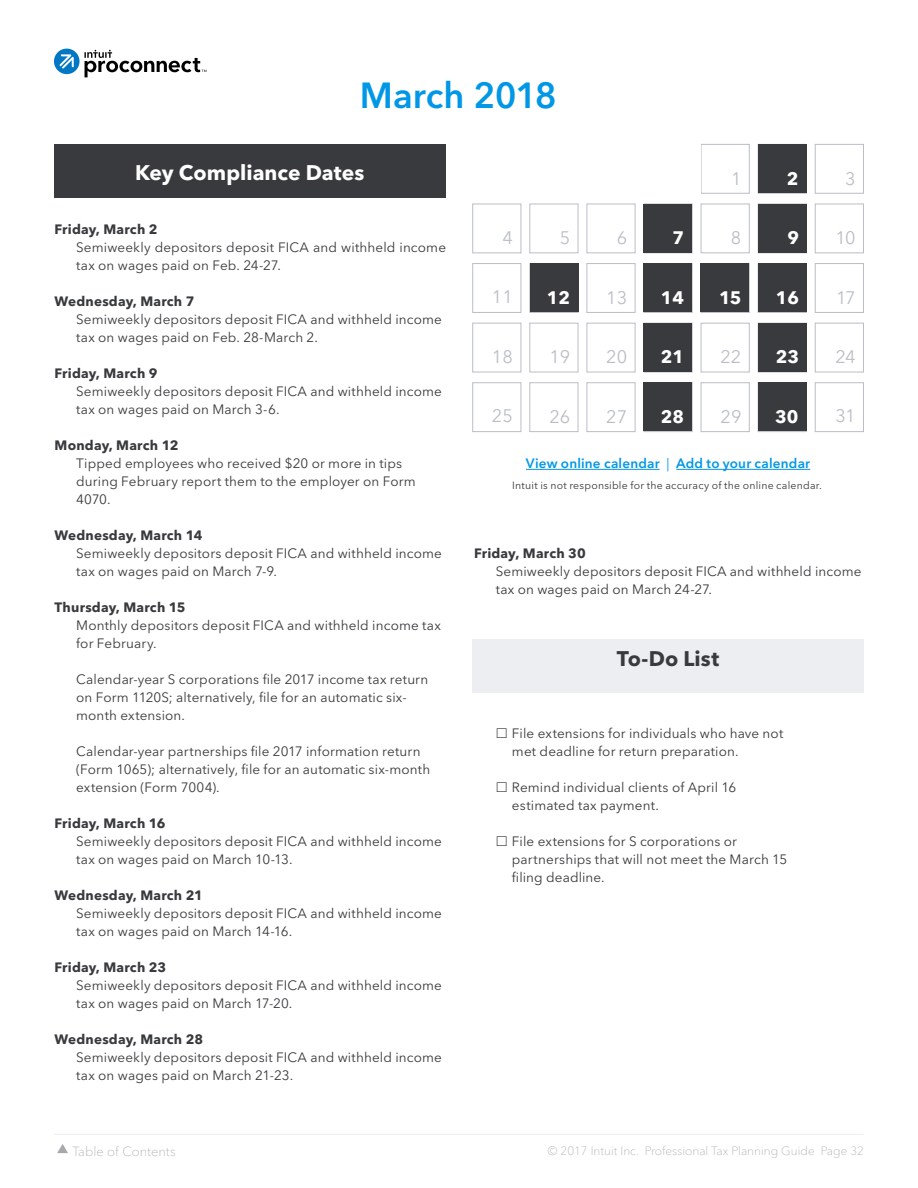
<style>
.page{position:relative;width:918px;height:1188px;background:#fff}
.page>*{position:absolute;margin:0;border:0;box-sizing:border-box;transform-origin:0 0}
.t1{font:600 36px "Avenir Nextfor INTUIT";letter-spacing:-.005em;color:#0097e6}
.t2{font:700 21px "Avenir Nextfor INTUIT";color:#fff}
.t3{font:700 21px "Avenir Nextfor INTUIT";color:#393a3d}
.t4{font:18px "Avenir Nextfor INTUIT";color:#babec5}
.t5{font:700 18px "Avenir Nextfor INTUIT";color:#fff}
.t6{font:13.5px/18px "Avenir Nextfor INTUIT";letter-spacing:.01em;color:#393a3d}
.t7{font:700 13.5px "Avenir Nextfor INTUIT";letter-spacing:.015em;color:#393a3d}
.t8{font:600 13.5px "Avenir Nextfor INTUIT";letter-spacing:.015em;color:#0097e6}
.t9{font:100 13.2px "Avenir Nextfor INTUIT";color:#a7a9ac}
.t10{font:100 12px "Avenir Nextfor INTUIT";color:#a7a9ac}
.t11{font:10.5px "Avenir Nextfor INTUIT";letter-spacing:.02em;color:#393a3d}
.s1{font-weight:400}
</style>
<div class="page">
<div style="left:54px;top:49px;width:26px;height:25px;background:#0077c5;border-radius:50%"></div>
<svg style="left:60px;top:54px;width:14px;height:15px"></svg>
<svg style="left:84px;top:50px;width:122px;height:27px"></svg>
<div style="left:54px;top:144px;width:392px;height:54px;background:#393a3d"></div>
<div style="left:701px;top:144px;width:49px;height:50px;border:1px solid #babec5"></div>
<div style="left:758px;top:144px;width:49px;height:50px;border:1px solid #babec5"></div>
<div style="left:815px;top:144px;width:49px;height:50px;border:1px solid #babec5"></div>
<div style="left:472px;top:204px;width:49px;height:49px;border:1px solid #babec5"></div>
<div style="left:701px;top:204px;width:49px;height:49px;border:1px solid #babec5"></div>
<div style="left:815px;top:204px;width:49px;height:49px;border:1px solid #babec5"></div>
<div style="left:529px;top:204px;width:49px;height:49px;border:1px solid #babec5"></div>
<div style="left:587px;top:204px;width:48px;height:49px;border:1px solid #babec5"></div>
<div style="left:644px;top:204px;width:49px;height:49px;border:1px solid #babec5"></div>
<div style="left:472px;top:263px;width:49px;height:50px;border:1px solid #babec5"></div>
<div style="left:701px;top:263px;width:49px;height:50px;border:1px solid #babec5"></div>
<div style="left:758px;top:263px;width:49px;height:50px;border:1px solid #babec5"></div>
<div style="left:815px;top:263px;width:49px;height:50px;border:1px solid #babec5"></div>
<div style="left:529px;top:263px;width:49px;height:50px;border:1px solid #babec5"></div>
<div style="left:587px;top:263px;width:48px;height:50px;border:1px solid #babec5"></div>
<div style="left:644px;top:263px;width:49px;height:50px;border:1px solid #babec5"></div>
<div style="left:472px;top:323px;width:49px;height:49px;border:1px solid #babec5"></div>
<div style="left:701px;top:323px;width:49px;height:49px;border:1px solid #babec5"></div>
<div style="left:815px;top:323px;width:49px;height:49px;border:1px solid #babec5"></div>
<div style="left:529px;top:323px;width:49px;height:49px;border:1px solid #babec5"></div>
<div style="left:587px;top:323px;width:48px;height:49px;border:1px solid #babec5"></div>
<div style="left:644px;top:323px;width:49px;height:49px;border:1px solid #babec5"></div>
<div style="left:472px;top:382px;width:49px;height:50px;border:1px solid #babec5"></div>
<div style="left:701px;top:382px;width:49px;height:50px;border:1px solid #babec5"></div>
<div style="left:758px;top:382px;width:49px;height:50px;border:1px solid #babec5"></div>
<div style="left:815px;top:382px;width:49px;height:50px;border:1px solid #babec5"></div>
<div style="left:529px;top:382px;width:49px;height:50px;border:1px solid #babec5"></div>
<div style="left:587px;top:382px;width:48px;height:50px;border:1px solid #babec5"></div>
<div style="left:644px;top:382px;width:49px;height:50px;border:1px solid #babec5"></div>
<svg style="left:57px;top:1144px;width:11px;height:9px"></svg>
<hr style="left:54px;top:1134px;width:810px;height:1px;background:#eceef1">
<div style="left:472px;top:639px;width:392px;height:54px;background:#eceef1"></div>
<div style="left:644px;top:382px;width:48px;height:49px;background:#393a3d"></div>
<div style="left:644px;top:204px;width:48px;height:49px;background:#393a3d"></div>
<div style="left:644px;top:263px;width:48px;height:49px;background:#393a3d"></div>
<div style="left:644px;top:323px;width:48px;height:49px;background:#393a3d"></div>
<div style="left:530px;top:263px;width:48px;height:49px;background:#393a3d"></div>
<div style="left:758px;top:323px;width:48px;height:49px;background:#393a3d"></div>
<div style="left:758px;top:382px;width:48px;height:49px;background:#393a3d"></div>
<div style="left:758px;top:204px;width:48px;height:49px;background:#393a3d"></div>
<div style="left:758px;top:263px;width:48px;height:49px;background:#393a3d"></div>
<div style="left:701px;top:263px;width:48px;height:49px;background:#393a3d"></div>
<div style="left:758px;top:144px;width:48px;height:49px;background:#393a3d"></div>
<h1 class="t1" style="left:360px;top:74px;width:198px">March 2018</h1>
<h2 class="t2" style="left:135px;top:160px;width:231px">Key Compliance Dates</h2>
<h3 class="t4" style="left:731px;top:167px;width:12px">1</h3>
<h3 class="t5" style="left:787px;top:167px;width:13px">2</h3>
<h3 class="t4" style="left:845px;top:167px;width:12px">3</h3>
<p class="t7" style="left:55px;top:221px;width:104px">Friday, March 2</p>
<p class="t6" style="left:76px;top:238px;width:371px">Semiweekly depositors deposit FICA and withheld income tax on wages paid on Feb. 24-27.</p>
<p class="t7" style="left:55px;top:293px;width:141px">Wednesday, March 7</p>
<p class="t6" style="left:76px;top:310px;width:367px">Semiweekly depositors deposit FICA and withheld income tax on wages paid on Feb. 28-March 2.</p>
<p class="t7" style="left:55px;top:365px;width:104px">Friday, March 9</p>
<p class="t6" style="left:76px;top:382px;width:367px">Semiweekly depositors deposit FICA and withheld income tax on wages paid on March 3-6.</p>
<p class="t7" style="left:55px;top:437px;width:125px">Monday, March 12</p>
<p class="t6" style="left:76px;top:454px;width:341px">Tipped employees who received $20 or more in tips during February report them to the employer on Form<br>4070.</p>
<p class="t7" style="left:55px;top:527px;width:149px">Wednesday, March 14</p>
<p class="t6" style="left:76px;top:544px;width:367px">Semiweekly depositors deposit FICA and withheld income tax on wages paid on March 7-9.</p>
<p class="t7" style="left:55px;top:599px;width:132px">Thursday, March 15</p>
<p class="t6" style="left:76px;top:616px;width:366px">Monthly depositors deposit FICA and withheld income tax for February.</p>
<p class="t6" style="left:76px;top:670px;width:354px">Calendar-year S corporations file 2017 income tax return on Form 1120S; alternatively, file for an automatic six&shy;month extension.</p>
<p class="t6" style="left:76px;top:742px;width:356px">Calendar-year partnerships file 2017 information return (Form 1065); alternatively, file for an automatic six-month extension (Form 7004).</p>
<p class="t7" style="left:55px;top:815px;width:112px">Friday, March 16</p>
<p class="t6" style="left:76px;top:832px;width:367px">Semiweekly depositors deposit FICA and withheld income tax on wages paid on March 10-13.</p>
<p class="t7" style="left:55px;top:887px;width:150px">Wednesday, March 21</p>
<p class="t6" style="left:76px;top:904px;width:367px">Semiweekly depositors deposit FICA and withheld income tax on wages paid on March 14-16.</p>
<p class="t7" style="left:55px;top:959px;width:113px">Friday, March 23</p>
<p class="t6" style="left:76px;top:976px;width:367px">Semiweekly depositors deposit FICA and withheld income tax on wages paid on March 17-20.</p>
<p class="t7" style="left:55px;top:1031px;width:150px">Wednesday, March 28</p>
<p class="t6" style="left:76px;top:1048px;width:367px">Semiweekly depositors deposit FICA and withheld income tax on wages paid on March 21-23.</p>
<h3 class="t4" style="left:502px;top:227px;width:12px">4</h3>
<h3 class="t4" style="left:560px;top:227px;width:12px">5</h3>
<h3 class="t4" style="left:617px;top:227px;width:12px">6</h3>
<h3 class="t5" style="left:673px;top:227px;width:13px">7</h3>
<h3 class="t4" style="left:731px;top:227px;width:12px">8</h3>
<h3 class="t5" style="left:788px;top:227px;width:13px">9</h3>
<h3 class="t4" style="left:836px;top:227px;width:21px">10</h3>
<h3 class="t4" style="left:492px;top:286px;width:22px">11</h3>
<h3 class="t4" style="left:492px;top:346px;width:22px">18</h3>
<h3 class="t5" style="left:547px;top:286px;width:25px">12</h3>
<h3 class="t4" style="left:549px;top:346px;width:22px">19</h3>
<h3 class="t4" style="left:606px;top:287px;width:22px">13</h3>
<h3 class="t4" style="left:606px;top:346px;width:22px">20</h3>
<h3 class="t5" style="left:661px;top:286px;width:25px">14</h3>
<h3 class="t5" style="left:661px;top:346px;width:25px">21</h3>
<h3 class="t5" style="left:719px;top:286px;width:24px">15</h3>
<h3 class="t4" style="left:721px;top:346px;width:22px">22</h3>
<h3 class="t5" style="left:776px;top:286px;width:25px">16</h3>
<h3 class="t5" style="left:776px;top:346px;width:25px">23</h3>
<h3 class="t4" style="left:836px;top:287px;width:21px">17</h3>
<h3 class="t4" style="left:835px;top:346px;width:21px">24</h3>
<h3 class="t4" style="left:492px;top:405px;width:22px">25</h3>
<h3 class="t4" style="left:549px;top:406px;width:22px">26</h3>
<h3 class="t4" style="left:721px;top:406px;width:22px">29</h3>
<h3 class="t5" style="left:661px;top:406px;width:25px">28</h3>
<h3 class="t4" style="left:606px;top:406px;width:22px">27</h3>
<h3 class="t5" style="left:775px;top:406px;width:25px">30</h3>
<p class="t8" style="left:526px;top:455px;width:286px">View online calendar <span class="s1">|</span> Add to your calendar</p>
<p class="t11" style="left:512px;top:480px;width:311px">Intuit is not responsible for the accuracy of the online calendar.</p>
<h3 class="t4" style="left:836px;top:405px;width:21px">31</h3>
<p class="t7" style="left:474px;top:545px;width:113px">Friday, March 30</p>
<p class="t6" style="left:496px;top:562px;width:367px">Semiweekly depositors deposit FICA and withheld income tax on wages paid on March 24-27.</p>
<h2 class="t3" style="left:617px;top:646px;width:104px">To-Do List</h2>
<p class="t6" style="left:512px;top:724px;width:273px">File extensions for individuals who have not met deadline for return preparation.</p>
<p class="t6" style="left:512px;top:778px;width:226px">Remind individual clients of April 16 estimated tax payment.</p>
<p class="t6" style="left:512px;top:832px;width:277px">File extensions for S corporations or partnerships that will not meet the March 15 filing deadline.</p>
<p class="t9" style="left:72px;top:1143px;width:105px">Table of Contents</p>
<p class="t10" style="left:548px;top:1143px;width:318px">© 2017 Intuit Inc. Professional Tax Planning Guide Page 32</p>
</div>
